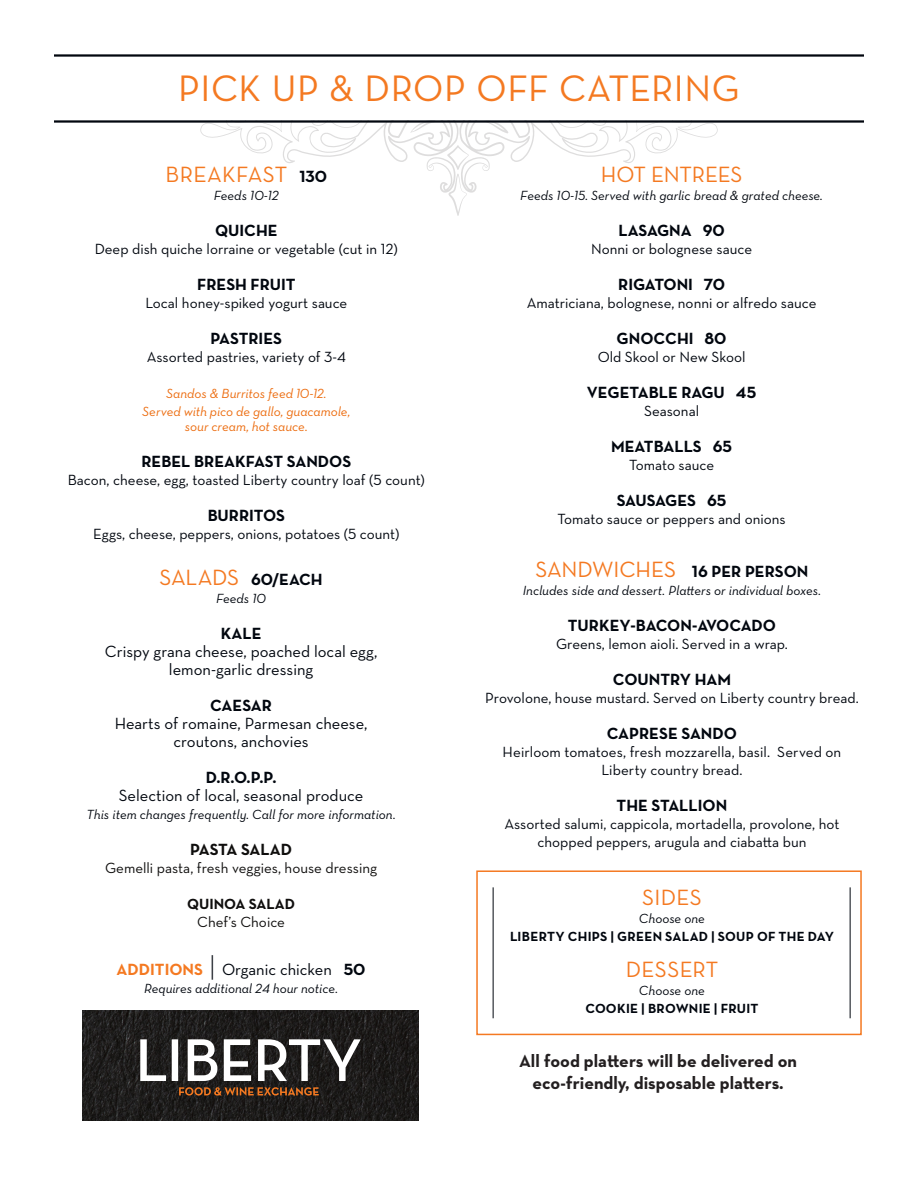
<style>
.page{position:relative;width:918px;height:1188px;background:#fff}
.page>*{position:absolute;margin:0;border:0;box-sizing:border-box;transform-origin:0 0}
.t1{font:37.5px "Neutraface Text";letter-spacing:.01em;color:#f47921}
.t2{font:22.5px "Neutraface Text";letter-spacing:.01em;color:#f47921}
.t3{font:22.5px "Neutraface Text";letter-spacing:-.01em;color:#f47921}
.t4{font:700 18px "Neutraface Text";color:#231f20}
.t5{font:700 16.5px "Neutraface Text";color:#01060e}
.t6{font:16.5px "Neutraface Text";color:#01060e}
.t7{font:700 16.5px "Neutraface Text";letter-spacing:-.01em;color:#0f0e0d}
.t8{font:15px/18px "Neutraface Text";color:#01060e;text-align:center}
.t9{font:15px "Neutraface Text";color:#0f0e0d}
.t10{font:700 15px "Neutraface Text";color:#0f0e0d}
.t11{font:italic 13.5px "Neutraface Text";color:#01060e}
.t12{font:italic 13.5px "Neutraface Text";color:#ec6c0f}
.t13{font:700 13.5px "Neutraface Text";letter-spacing:.02em;color:#01060e}
.s1{font-weight:700;font-size:16.5px;color:#01060e}
.s2{font-weight:400;font-size:22.5px;color:#f47921}
.s3{font-weight:700;color:#f47921}
.s4{font-size:28.8px}
.s5{font-weight:700}
</style>
<div class="page">
<div style="left:476px;top:870px;width:386px;height:165px;border:2px solid #f47921"></div>
<hr style="left:850px;top:887px;width:1px;height:131px;background:#01060e">
<hr style="left:493px;top:887px;width:1px;height:131px;background:#01060e">
<svg style="left:200px;top:123px;width:518px;height:93px"></svg>
<hr style="left:54px;top:54px;width:810px;height:3px;background:#01060e">
<hr style="left:54px;top:120px;width:810px;height:3px;background:#01060e">
<img style="left:82px;top:1011px;width:336px;height:109px">
<svg style="left:179px;top:1087px;width:140px;height:9px"></svg>
<svg style="left:140px;top:1039px;width:221px;height:42px"></svg>
<p class="t1" style="left:178px;top:65px;width:563px">PICK UP &amp; DROP OFF CATERING</p>
<p class="t2" style="left:166px;top:160px;width:163px">BREAKFAST <span class="s1">130</span></p>
<p class="t11" style="left:214px;top:187px;width:66px">Feeds 10-12</p>
<p class="t5" style="left:215px;top:219px;width:64px">QUICHE</p>
<p class="t8" style="left:95px;top:239px;width:305px">Deep dish quiche lorraine or vegetable (cut in 12)</p>
<p class="t5" style="left:197px;top:273px;width:100px">FRESH FRUIT</p>
<p class="t8" style="left:145px;top:293px;width:204px">Local honey-spiked yogurt sauce</p>
<p class="t5" style="left:211px;top:327px;width:73px">PASTRIES</p>
<p class="t8" style="left:147px;top:347px;width:200px">Assorted pastries, variety of 3-4</p>
<p class="t12" style="left:166px;top:385px;width:162px">Sandos &amp; Burritos feed 10-12.</p>
<p class="t12" style="left:142px;top:403px;width:210px">Served with pico de gallo, guacamole,</p>
<p class="t12" style="left:185px;top:418px;width:124px">sour cream, hot sauce.</p>
<p class="t5" style="left:141px;top:450px;width:211px">REBEL BREAKFAST SANDOS</p>
<p class="t8" style="left:68px;top:470px;width:359px">Bacon, cheese, egg, toasted Liberty country loaf (5 count)</p>
<p class="t5" style="left:208px;top:504px;width:79px">BURRITOS</p>
<p class="t8" style="left:93px;top:524px;width:308px">Eggs, cheese, peppers, onions, potatoes (5 count)</p>
<p class="t5" style="left:160px;top:568px;width:165px"><span class="s2">SALADS</span> 60/EACH</p>
<p class="t11" style="left:216px;top:590px;width:51px">Feeds 10</p>
<p class="t5" style="left:221px;top:622px;width:42px">KALE</p>
<p class="t6" style="left:105px;top:641px;width:274px">Crispy grana cheese, poached local egg,</p>
<p class="t6" style="left:169px;top:659px;width:146px">lemon-garlic dressing</p>
<p class="t5" style="left:210px;top:694px;width:63px">CAESAR</p>
<p class="t6" style="left:115px;top:713px;width:254px">Hearts of romaine, Parmesan cheese,</p>
<p class="t6" style="left:174px;top:731px;width:137px">croutons, anchovies</p>
<p class="t5" style="left:206px;top:766px;width:72px">D.R.O.P.P.</p>
<p class="t6" style="left:119px;top:785px;width:246px">Selection of local, seasonal produce</p>
<p class="t11" style="left:87px;top:806px;width:311px">This item changes frequently. Call for more information.</p>
<p class="t7" style="left:190px;top:838px;width:103px">PASTA SALAD</p>
<p class="t9" style="left:105px;top:858px;width:273px">Gemelli pasta, fresh veggies, house dressing</p>
<p class="t10" style="left:187px;top:894px;width:109px">QUINOA SALAD</p>
<p class="t9" style="left:197px;top:912px;width:89px">Chef’s Choice</p>
<p class="t6" style="left:117px;top:959px;width:250px"><span class="s3">ADDITIONS</span> <span class="s4">|</span> Organic chicken <span class="s5">50</span></p>
<p class="t11" style="left:144px;top:980px;width:195px">Requires additional 24 hour notice.</p>
<p class="t3" style="left:601px;top:160px;width:143px">HOT ENTREES</p>
<p class="t11" style="left:520px;top:187px;width:304px">Feeds 10-15. Served with garlic bread &amp; grated cheese.</p>
<p class="t5" style="left:618px;top:219px;width:108px">LASAGNA 90</p>
<p class="t8" style="left:591px;top:239px;width:162px">Nonni or bolognese sauce</p>
<p class="t5" style="left:618px;top:273px;width:108px">RIGATONI 70</p>
<p class="t8" style="left:527px;top:293px;width:291px">Amatriciana, bolognese, nonni or alfredo sauce</p>
<p class="t5" style="left:617px;top:327px;width:111px">GNOCCHI 80</p>
<p class="t8" style="left:598px;top:347px;width:149px">Old Skool or New Skool</p>
<p class="t5" style="left:587px;top:381px;width:171px">VEGETABLE RAGU 45</p>
<p class="t8" style="left:644px;top:401px;width:57px">Seasonal</p>
<p class="t5" style="left:611px;top:435px;width:123px">MEATBALLS 65</p>
<p class="t8" style="left:629px;top:455px;width:86px">Tomato sauce</p>
<p class="t5" style="left:617px;top:489px;width:111px">SAUSAGES 65</p>
<p class="t8" style="left:558px;top:509px;width:230px">Tomato sauce or peppers and onions</p>
<p class="t5" style="left:536px;top:561px;width:274px"><span class="s2">SANDWICHES</span> 16 PER PERSON</p>
<p class="t11" style="left:523px;top:582px;width:300px">Includes side and dessert. Platters or individual boxes.</p>
<p class="t5" style="left:568px;top:615px;width:210px">TURKEY-BACON-AVOCADO</p>
<p class="t8" style="left:556px;top:635px;width:233px">Greens, lemon aioli. Served in a wrap.</p>
<p class="t5" style="left:613px;top:669px;width:120px">COUNTRY HAM</p>
<p class="t8" style="left:485px;top:689px;width:375px">Provolone, house mustard. Served on Liberty country bread.</p>
<p class="t5" style="left:607px;top:723px;width:132px">CAPRESE SANDO</p>
<p class="t8" style="left:503px;top:743px;width:340px">Heirloom tomatoes, fresh mozzarella, basil. Served on<br>Liberty country bread.</p>
<p class="t5" style="left:617px;top:795px;width:112px">THE STALLION</p>
<p class="t8" style="left:505px;top:815px;width:336px">Assorted salumi, cappicola, mortadella, provolone, hot chopped peppers, arugula and ciabatta bun</p>
<p class="t2" style="left:642px;top:883px;width:61px">SIDES</p>
<p class="t11" style="left:639px;top:910px;width:68px">Choose one</p>
<p class="t13" style="left:510px;top:928px;width:325px">LIBERTY CHIPS | GREEN SALAD | SOUP OF THE DAY</p>
<p class="t2" style="left:626px;top:955px;width:94px">DESSERT</p>
<p class="t11" style="left:639px;top:982px;width:68px">Choose one</p>
<p class="t13" style="left:585px;top:1000px;width:175px">COOKIE | BROWNIE | FRUIT</p>
<p class="t4" style="left:519px;top:1049px;width:279px">All food platters will be delivered on</p>
<p class="t4" style="left:532px;top:1071px;width:253px">eco-friendly, disposable platters.</p>
</div>
